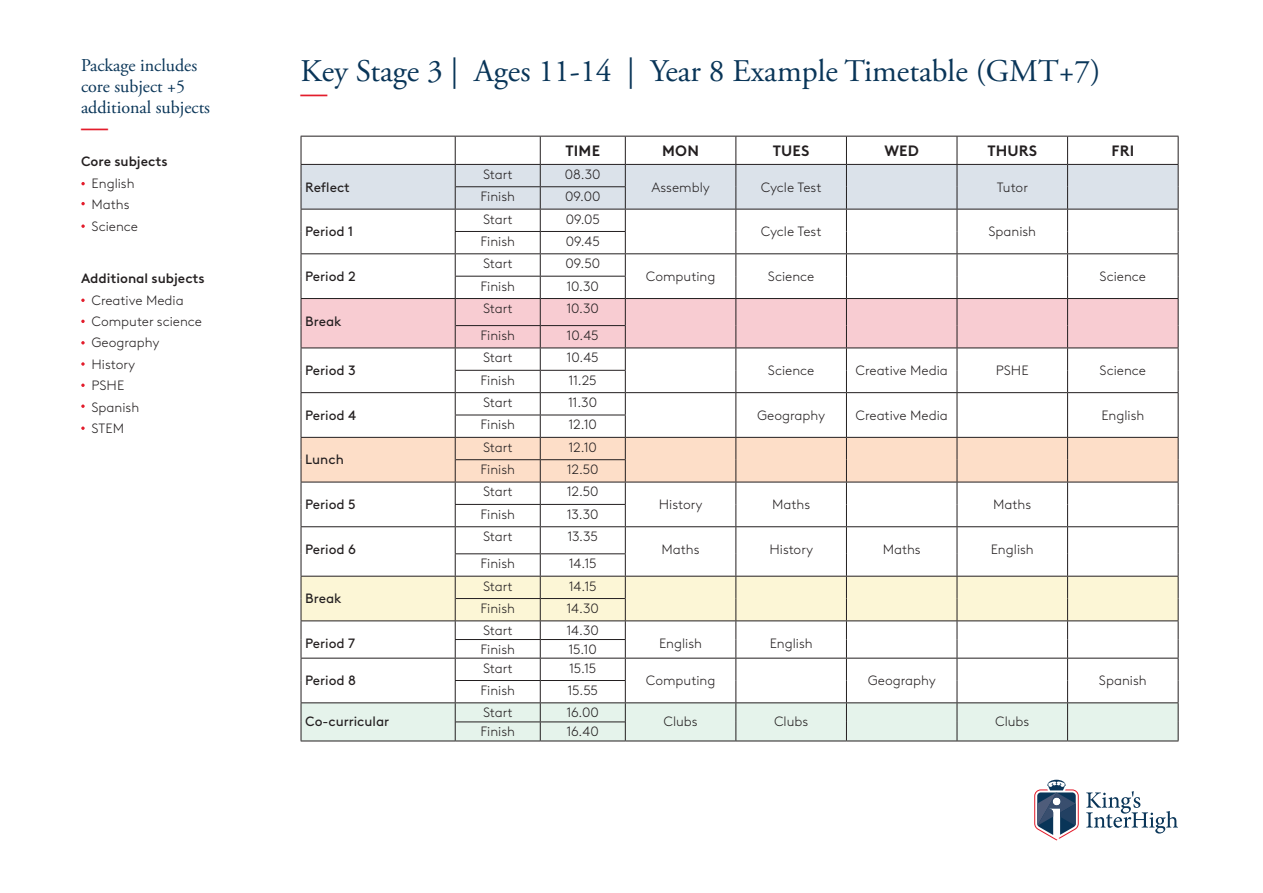
<style>
.page{position:relative;width:1263px;height:893px;background:#fff}
.page>*{position:absolute;margin:0;border:0;box-sizing:border-box;transform-origin:0 0}
.Sub_heading{font:31.5px "Adobe Garamond Pro";color:#093558}
.Sub_heading-2{font:600 27px "Adobe Garamond Pro";color:#e31d2c}
.Sub_heading-3{font:18px/21px "Adobe Garamond Pro";color:#093558}
.Body{font:700 15px "Brown LL";letter-spacing:.01em;color:#231f20}
.Body-2{font:300 13.5px "Brown LL";color:#231f20}
.Body-3{font:13.5px "Brown LL";color:#231f20}
.Body-4{font:500 13.5px "Brown LL";color:#231f20}
</style>
<div class="page">
<svg style="left:81px;top:182px;width:4px;height:3px"></svg>
<svg style="left:81px;top:299px;width:4px;height:3px"></svg>
<svg style="left:81px;top:202px;width:4px;height:3px"></svg>
<svg style="left:81px;top:320px;width:4px;height:3px"></svg>
<svg style="left:81px;top:224px;width:4px;height:4px"></svg>
<svg style="left:81px;top:341px;width:4px;height:3px"></svg>
<svg style="left:81px;top:362px;width:4px;height:4px"></svg>
<svg style="left:81px;top:384px;width:4px;height:3px"></svg>
<svg style="left:81px;top:404px;width:4px;height:4px"></svg>
<svg style="left:81px;top:426px;width:4px;height:4px"></svg>
<hr style="left:301px;top:136px;width:154px;height:1px;background:#231f20">
<hr style="left:455px;top:136px;width:85px;height:1px;background:#231f20">
<hr style="left:540px;top:136px;width:85px;height:1px;background:#231f20">
<hr style="left:625px;top:136px;width:111px;height:1px;background:#231f20">
<hr style="left:736px;top:136px;width:110px;height:1px;background:#231f20">
<hr style="left:846px;top:136px;width:111px;height:1px;background:#231f20">
<hr style="left:957px;top:136px;width:110px;height:1px;background:#231f20">
<hr style="left:1067px;top:136px;width:111px;height:1px;background:#231f20">
<hr style="left:301px;top:741px;width:154px;height:1px;background:#231f20">
<hr style="left:625px;top:741px;width:111px;height:1px;background:#231f20">
<hr style="left:736px;top:741px;width:110px;height:1px;background:#231f20">
<hr style="left:846px;top:741px;width:111px;height:1px;background:#231f20">
<hr style="left:957px;top:741px;width:110px;height:1px;background:#231f20">
<hr style="left:1067px;top:741px;width:111px;height:1px;background:#231f20">
<svg style="left:301px;top:137px;width:878px;height:604px"></svg>
<hr style="left:455px;top:741px;width:85px;height:1px;background:#231f20">
<hr style="left:540px;top:741px;width:85px;height:1px;background:#231f20">
<svg style="left:1086px;top:791px;width:92px;height:42px"></svg>
<svg style="left:1034px;top:780px;width:45px;height:60px"></svg>
<p class="Sub_heading-3" style="left:81px;top:56px;width:131px">Package includes core subject +5 additional subjects</p>
<p class="Sub_heading" style="left:301px;top:52px;width:801px">Key Stage 3 | Ages 11-14 | Year 8 Example Timetable (GMT+7)</p>
<p class="Sub_heading-2" style="left:81px;top:111px;width:28px">—</p>
<p class="Sub_heading-2" style="left:301px;top:77px;width:28px">—</p>
<p class="Body-4" style="left:81px;top:151px;width:88px">Core subjects</p>
<p class="Body-2" style="left:92px;top:174px;width:45px">English</p>
<p class="Body-2" style="left:92px;top:195px;width:40px">Maths</p>
<p class="Body-2" style="left:92px;top:216px;width:48px">Science</p>
<p class="Body-4" style="left:81px;top:268px;width:125px">Additional subjects</p>
<p class="Body-2" style="left:92px;top:290px;width:94px">Creative Media</p>
<p class="Body-2" style="left:92px;top:312px;width:112px">Computer science</p>
<p class="Body-2" style="left:92px;top:333px;width:70px">Geography</p>
<p class="Body-2" style="left:92px;top:354px;width:45px">History</p>
<p class="Body-2" style="left:92px;top:376px;width:34px">PSHE</p>
<p class="Body-2" style="left:92px;top:397px;width:49px">Spanish</p>
<p class="Body-2" style="left:92px;top:419px;width:34px">STEM</p>
<p class="Body" style="left:565px;top:139px;width:36px">TIME</p>
<p class="Body" style="left:662px;top:139px;width:38px">MON</p>
<p class="Body" style="left:773px;top:139px;width:38px">TUES</p>
<p class="Body" style="left:884px;top:139px;width:36px">WED</p>
<p class="Body" style="left:987px;top:139px;width:51px">THURS</p>
<p class="Body" style="left:1111px;top:139px;width:24px">FRI</p>
<p class="Body-2" style="left:483px;top:165px;width:31px">Start</p>
<p class="Body-2" style="left:565px;top:165px;width:37px">08.30</p>
<p class="Body-3" style="left:305px;top:177px;width:46px">Reflect</p>
<p class="Body-2" style="left:480px;top:187px;width:36px">Finish</p>
<p class="Body-2" style="left:565px;top:187px;width:37px">09.00</p>
<p class="Body-2" style="left:651px;top:177px;width:60px">Assembly</p>
<p class="Body-2" style="left:761px;top:177px;width:62px">Cycle Test</p>
<p class="Body-2" style="left:997px;top:177px;width:33px">Tutor</p>
<p class="Body-2" style="left:483px;top:209px;width:31px">Start</p>
<p class="Body-2" style="left:566px;top:209px;width:36px">09.05</p>
<p class="Body-3" style="left:305px;top:221px;width:49px">Period 1</p>
<p class="Body-2" style="left:480px;top:232px;width:36px">Finish</p>
<p class="Body-2" style="left:566px;top:232px;width:36px">09.45</p>
<p class="Body-2" style="left:761px;top:222px;width:62px">Cycle Test</p>
<p class="Body-2" style="left:988px;top:222px;width:49px">Spanish</p>
<p class="Body-2" style="left:483px;top:254px;width:31px">Start</p>
<p class="Body-2" style="left:565px;top:254px;width:36px">09.50</p>
<p class="Body-3" style="left:305px;top:266px;width:52px">Period 2</p>
<p class="Body-2" style="left:480px;top:276px;width:36px">Finish</p>
<p class="Body-2" style="left:567px;top:276px;width:34px">10.30</p>
<p class="Body-2" style="left:646px;top:267px;width:71px">Computing</p>
<p class="Body-2" style="left:768px;top:267px;width:48px">Science</p>
<p class="Body-2" style="left:1100px;top:267px;width:48px">Science</p>
<p class="Body-3" style="left:305px;top:311px;width:38px">Break</p>
<p class="Body-2" style="left:483px;top:299px;width:31px">Start</p>
<p class="Body-2" style="left:567px;top:299px;width:34px">10.30</p>
<p class="Body-2" style="left:480px;top:326px;width:36px">Finish</p>
<p class="Body-2" style="left:567px;top:326px;width:33px">10.45</p>
<p class="Body-2" style="left:483px;top:348px;width:31px">Start</p>
<p class="Body-2" style="left:567px;top:348px;width:33px">10.45</p>
<p class="Body-3" style="left:305px;top:360px;width:52px">Period 3</p>
<p class="Body-2" style="left:480px;top:370px;width:36px">Finish</p>
<p class="Body-2" style="left:569px;top:370px;width:29px">11.25</p>
<p class="Body-2" style="left:768px;top:361px;width:48px">Science</p>
<p class="Body-2" style="left:856px;top:361px;width:94px">Creative Media</p>
<p class="Body-2" style="left:996px;top:361px;width:34px">PSHE</p>
<p class="Body-2" style="left:1100px;top:361px;width:48px">Science</p>
<p class="Body-2" style="left:483px;top:393px;width:31px">Start</p>
<p class="Body-2" style="left:568px;top:393px;width:30px">11.30</p>
<p class="Body-3" style="left:305px;top:405px;width:53px">Period 4</p>
<p class="Body-2" style="left:480px;top:415px;width:36px">Finish</p>
<p class="Body-2" style="left:569px;top:415px;width:30px">12.10</p>
<p class="Body-2" style="left:757px;top:405px;width:70px">Geography</p>
<p class="Body-2" style="left:856px;top:405px;width:94px">Creative Media</p>
<p class="Body-2" style="left:1101px;top:405px;width:45px">English</p>
<p class="Body-3" style="left:305px;top:450px;width:40px">Lunch</p>
<p class="Body-2" style="left:483px;top:437px;width:31px">Start</p>
<p class="Body-2" style="left:569px;top:437px;width:30px">12.10</p>
<p class="Body-2" style="left:480px;top:460px;width:36px">Finish</p>
<p class="Body-2" style="left:567px;top:460px;width:33px">12.50</p>
<p class="Body-2" style="left:483px;top:482px;width:31px">Start</p>
<p class="Body-2" style="left:567px;top:482px;width:33px">12.50</p>
<p class="Body-3" style="left:305px;top:494px;width:52px">Period 5</p>
<p class="Body-2" style="left:480px;top:504px;width:36px">Finish</p>
<p class="Body-2" style="left:567px;top:504px;width:33px">13.30</p>
<p class="Body-2" style="left:659px;top:495px;width:45px">History</p>
<p class="Body-2" style="left:772px;top:495px;width:40px">Maths</p>
<p class="Body-2" style="left:993px;top:495px;width:40px">Maths</p>
<p class="Body-2" style="left:483px;top:527px;width:31px">Start</p>
<p class="Body-2" style="left:568px;top:527px;width:32px">13.35</p>
<p class="Body-3" style="left:305px;top:539px;width:52px">Period 6</p>
<p class="Body-2" style="left:480px;top:554px;width:36px">Finish</p>
<p class="Body-2" style="left:569px;top:554px;width:29px">14.15</p>
<p class="Body-2" style="left:662px;top:540px;width:40px">Maths</p>
<p class="Body-2" style="left:769px;top:540px;width:45px">History</p>
<p class="Body-2" style="left:883px;top:540px;width:40px">Maths</p>
<p class="Body-2" style="left:991px;top:540px;width:45px">English</p>
<p class="Body-3" style="left:305px;top:588px;width:38px">Break</p>
<p class="Body-2" style="left:483px;top:576px;width:31px">Start</p>
<p class="Body-2" style="left:569px;top:576px;width:29px">14.15</p>
<p class="Body-2" style="left:480px;top:599px;width:36px">Finish</p>
<p class="Body-2" style="left:567px;top:599px;width:34px">14.30</p>
<p class="Body-2" style="left:483px;top:621px;width:31px">Start</p>
<p class="Body-2" style="left:567px;top:621px;width:34px">14.30</p>
<p class="Body-3" style="left:305px;top:633px;width:51px">Period 7</p>
<p class="Body-2" style="left:480px;top:640px;width:36px">Finish</p>
<p class="Body-2" style="left:569px;top:640px;width:29px">15.10</p>
<p class="Body-2" style="left:659px;top:634px;width:45px">English</p>
<p class="Body-2" style="left:770px;top:634px;width:45px">English</p>
<p class="Body-2" style="left:483px;top:658px;width:31px">Start</p>
<p class="Body-2" style="left:569px;top:658px;width:28px">15.15</p>
<p class="Body-3" style="left:305px;top:670px;width:52px">Period 8</p>
<p class="Body-2" style="left:480px;top:681px;width:36px">Finish</p>
<p class="Body-2" style="left:568px;top:681px;width:32px">15.55</p>
<p class="Body-2" style="left:646px;top:671px;width:71px">Computing</p>
<p class="Body-2" style="left:868px;top:671px;width:70px">Geography</p>
<p class="Body-2" style="left:1099px;top:671px;width:49px">Spanish</p>
<p class="Body-3" style="left:305px;top:711px;width:85px">Co-curricular</p>
<p class="Body-2" style="left:483px;top:703px;width:31px">Start</p>
<p class="Body-2" style="left:567px;top:703px;width:34px">16.00</p>
<p class="Body-2" style="left:480px;top:722px;width:36px">Finish</p>
<p class="Body-2" style="left:567px;top:722px;width:34px">16.40</p>
<p class="Body-2" style="left:663px;top:711px;width:36px">Clubs</p>
<p class="Body-2" style="left:774px;top:711px;width:36px">Clubs</p>
<p class="Body-2" style="left:995px;top:711px;width:36px">Clubs</p>
</div>
